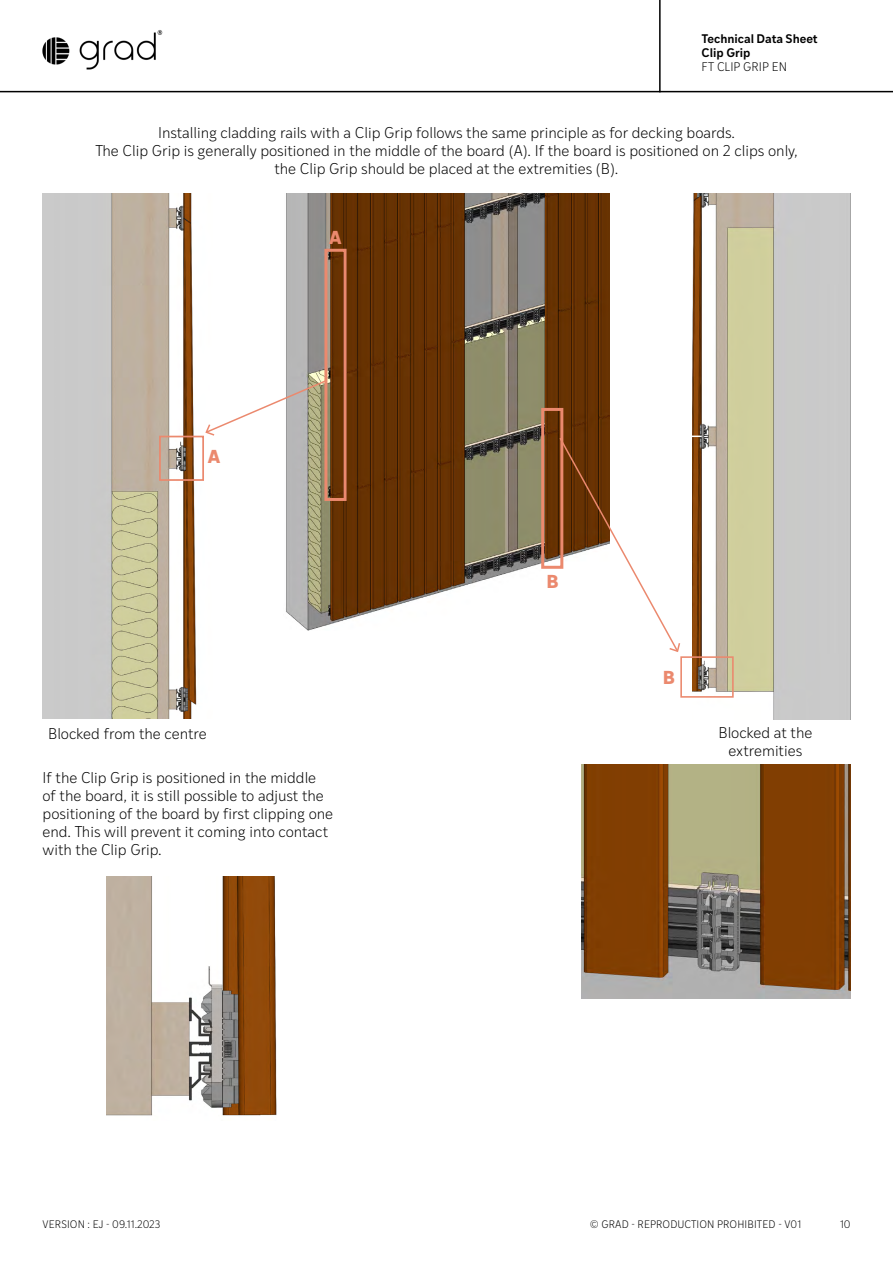
<style>
.page{position:relative;width:893px;height:1263px;background:#fff}
.page>*{position:absolute;margin:0;border:0;box-sizing:border-box;transform-origin:0 0}
.t1{font:700 18px "Ivy Style Sans";color:#eb896e}
.t2{font:300 15px/18px "Ivy Style Sans";color:#000;text-align:center}
.t3{font:600 12px/14.4px "Ivy Style Sans";color:#000}
.t4{font:300 12px "Ivy Style Sans";color:#000}
.t5{font:300 10.5px "Ivy Style Sans";letter-spacing:.01em;color:#000}
</style>
<div class="page">
<hr style="left:0;top:91px;width:893px;height:1px;background:#000">
<hr style="left:659px;top:0;width:2px;height:92px;background:#000">
<img style="left:42px;top:30px;width:121px;height:40px">
<img style="left:582px;top:764px;width:268px;height:234px">
<img style="left:286px;top:194px;width:324px;height:437px">
<img style="left:692px;top:194px;width:158px;height:525px">
<img style="left:106px;top:876px;width:170px;height:240px">
<div style="left:680px;top:656px;width:54px;height:42px;border:2px solid #eb896e"></div>
<div style="left:541px;top:408px;width:22px;height:161px;border:3px solid #eb896e"></div>
<svg style="left:558px;top:436px;width:123px;height:216px"></svg>
<img style="left:43px;top:194px;width:161px;height:525px">
<div style="left:324px;top:249px;width:23px;height:252px;border:3px solid #eb896e"></div>
<svg style="left:205px;top:379px;width:123px;height:58px"></svg>
<div style="left:159px;top:436px;width:45px;height:45px;border:2px solid #eb896e"></div>
<p class="t3" style="left:702px;top:30px;width:118px">Technical Data Sheet<br>Clip Grip</p>
<p class="t4" style="left:702px;top:59px;width:87px">FT CLIP GRIP EN</p>
<p class="t2" style="left:95px;top:123px;width:704px">Installing cladding rails with a Clip Grip follows the same principle as for decking boards.<br>The Clip Grip is generally positioned in the middle of the board (A). If the board is positioned on 2 clips only, the Clip Grip should be placed at the extremities (B).</p>
<p class="t1" style="left:208px;top:442px;width:14px">A</p>
<p class="t2" style="left:48px;top:723px;width:160px">Blocked from the centre</p>
<p class="t1" style="left:329px;top:222px;width:14px">A</p>
<p class="t2" style="left:43px;top:767px;width:292px;text-align:left">If the Clip Grip is positioned in the middle<br>of the board, it is still possible to adjust the positioning of the board by first clipping one end. This will prevent it coming into contact with the Clip Grip.</p>
<p class="t1" style="left:547px;top:566px;width:14px">B</p>
<p class="t1" style="left:663px;top:662px;width:14px">B</p>
<p class="t2" style="left:718px;top:723px;width:95px">Blocked at the extremities</p>
<p class="t5" style="left:43px;top:1217px;width:119px">VERSION : EJ - 09.11.2023</p>
<p class="t5" style="left:590px;top:1217px;width:213px">© GRAD - REPRODUCTION PROHIBITED - V01</p>
<p class="t5" style="left:840px;top:1217px;width:12px">10</p>
</div>
